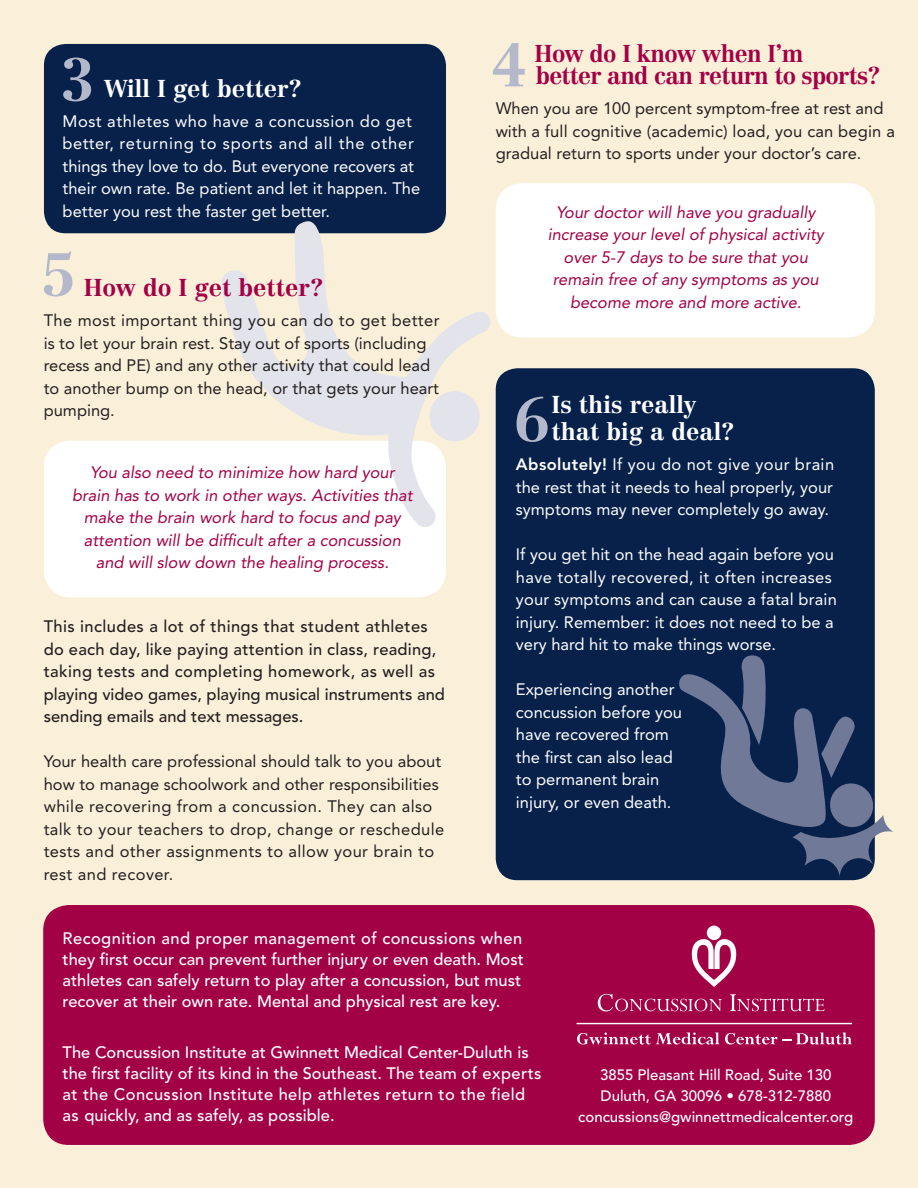
<style>
.page{position:relative;width:918px;height:1188px;background:#faf0da}
.page>*{position:absolute;margin:0;border:0;box-sizing:border-box;transform-origin:0 0}
.t1{font:700 60px "Centennial LT Std";color:#b4b8cb}
.t2{font:700 24px "Centennial LT Std";letter-spacing:-.03em;color:#a30146}
.t3{font:700 24px "Centennial LT Std";color:#fff}
.t4{font:700 24px "Centennial LT Std";color:#a30146}
.t5{font:16.5px/22.5px "Avenir LT Std";color:#fff}
.t6{font:500 16.5px/21px "Avenir LT Std";color:#fff}
.t7{font:italic 16.5px/22.5px "Avenir LT Std";color:#a30146;text-align:center}
.t8{font:16.5px/22.5px "Avenir LT Std";color:#231f20}
.t9{font:16.5px/22.5px "Avenir LT Std";letter-spacing:.025em;color:#231f20}
.t10{font:500 16.5px/22.5px "Avenir LT Std";letter-spacing:.015em;color:#231f20}
.t11{font:500 15px "Avenir LT Std";color:#fff}
.s1{font-weight:800}
</style>
<div class="page">
<div style="left:43px;top:905px;width:832px;height:240px;background:#a30146;border-radius:26px"></div>
<svg style="left:691px;top:926px;width:46px;height:61px"></svg>
<hr style="left:577px;top:1023px;width:275px;height:1px;background:#fff">
<svg style="left:577px;top:1033px;width:275px;height:11px"></svg>
<svg style="left:598px;top:994px;width:124px;height:17px"></svg>
<svg style="left:730px;top:994px;width:95px;height:17px"></svg>
<div style="left:44px;top:44px;width:402px;height:189px;background:#07214b;border-radius:22px"></div>
<div style="left:496px;top:368px;width:379px;height:512px;background:#07214b;border-radius:22px"></div>
<div style="left:496px;top:183px;width:379px;height:155px;background:#fff;border-radius:27px"></div>
<svg style="left:679px;top:654px;width:214px;height:223px"></svg>
<div style="left:44px;top:441px;width:402px;height:156px;background:#fff;border-radius:27px"></div>
<svg style="left:221px;top:218px;width:270px;height:309px"></svg>
<svg style="left:427px;top:388px;width:56px;height:56px"></svg>
<p class="t1" style="left:61px;top:44px;width:37px">3</p>
<p class="t3" style="left:104px;top:74px;width:200px">Will I get better?</p>
<p class="t5" style="left:63px;top:110px;width:359px">Most athletes who have a concussion do get better, returning to sports and all the other things they love to do. But everyone recovers at their own rate. Be patient and let it happen. The better you rest the faster get better.</p>
<p class="t1" style="left:41px;top:239px;width:37px">5</p>
<p class="t4" style="left:84px;top:273px;width:241px">How do I get better?</p>
<p class="t8" style="left:44px;top:309px;width:397px">The most important thing you can do to get better is to let your brain rest. Stay out of sports (including recess and PE) and any other activity that could lead to another bump on the head, or that gets your heart pumping.</p>
<p class="t7" style="left:72px;top:462px;width:342px">You also need to minimize how hard your brain has to work in other ways. Activities that make the brain work hard to focus and pay attention will be difficult after a concussion and will slow down the healing process.</p>
<p class="t10" style="left:44px;top:616px;width:403px">This includes a lot of things that student athletes do each day, like paying attention in class, reading, taking tests and completing homework, as well as playing video games, playing musical instruments and sending emails and text messages.</p>
<p class="t9" style="left:44px;top:750px;width:402px">Your health care professional should talk to you about how to manage schoolwork and other responsibilities while recovering from a concussion. They can also talk to your teachers to drop, change or reschedule tests and other assignments to allow your brain to rest and recover.</p>
<p class="t1" style="left:491px;top:29px;width:37px">4</p>
<p class="t2" style="left:535px;top:39px;width:270px">How do I know when I’m</p>
<p class="t2" style="left:536px;top:61px;width:347px">better and can return to sports?</p>
<p class="t8" style="left:496px;top:97px;width:401px">When you are 100 percent symptom-free at rest and with a full cognitive (academic) load, you can begin a gradual return to sports under your doctor’s care.</p>
<p class="t7" style="left:556px;top:201px;width:260px">Your doctor will have you gradually</p>
<p class="t7" style="left:548px;top:224px;width:278px">increase your level of physical activity</p>
<p class="t7" style="left:564px;top:246px;width:246px">over 5-7 days to be sure that you</p>
<p class="t7" style="left:553px;top:269px;width:268px">remain free of any symptoms as you become more and more active.</p>
<p class="t3" style="left:551px;top:390px;width:146px">Is this really</p>
<p class="t3" style="left:551px;top:417px;width:185px">that big a deal?</p>
<p class="t5" style="left:516px;top:453px;width:320px;text-align:justify"><span class="s1">Absolutely!</span> If you do not give your brain the rest that it needs to heal properly, your symptoms may never completely go away.</p>
<p class="t5" style="left:516px;top:543px;width:322px">If you get hit on the head again before you have totally recovered, it often increases your symptoms and can cause a fatal brain injury. Remember: it does not need to be a very hard hit to make things worse.</p>
<p class="t5" style="left:516px;top:678px;width:160px">Experiencing another</p>
<p class="t5" style="left:516px;top:701px;width:168px">concussion before you</p>
<p class="t5" style="left:516px;top:723px;width:154px">have recovered from</p>
<p class="t5" style="left:516px;top:746px;width:158px">the first can also lead</p>
<p class="t5" style="left:516px;top:768px;width:145px">to permanent brain</p>
<p class="t5" style="left:516px;top:791px;width:157px">injury, or even death.</p>
<p class="t1" style="left:514px;top:384px;width:37px">6</p>
<p class="t6" style="left:63px;top:929px;width:463px">Recognition and proper management of concussions when they first occur can prevent further injury or even death. Most athletes can safely return to play after a concussion, but must recover at their own rate. Mental and physical rest are key.</p>
<p class="t6" style="left:63px;top:1043px;width:480px">The Concussion Institute at Gwinnett Medical Center-Duluth is the first facility of its kind in the Southeast. The team of experts at the Concussion Institute help athletes return to the field as quickly, and as safely, as possible.</p>
<p class="t11" style="left:600px;top:1066px;width:233px">3855 Pleasant Hill Road, Suite 130</p>
<p class="t11" style="left:601px;top:1087px;width:232px">Duluth, GA 30096 • 678-312-7880</p>
<p class="t11" style="left:578px;top:1108px;width:277px">concussions@gwinnettmedicalcenter.org</p>
</div>
